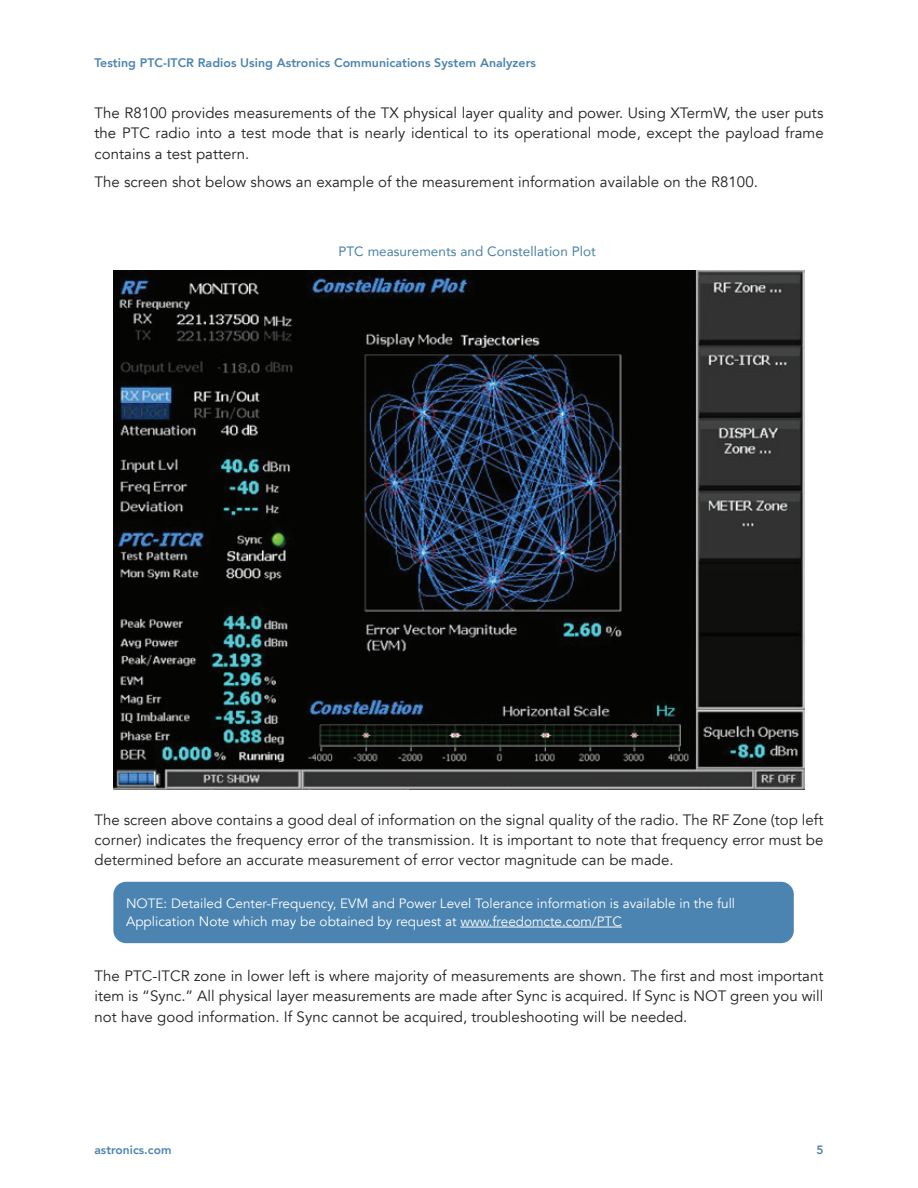
<style>
.page{position:relative;width:918px;height:1188px;background:#fff}
.page>*{position:absolute;margin:0;border:0;box-sizing:border-box;transform-origin:0 0}
.t1{font:15px/20.2px "Avenir";letter-spacing:.005em;color:#231f20;text-align:justify}
.t2{font:13.5px/18px "Avenir";color:#fff}
.t3{font:13.5px "Avenir";letter-spacing:.005em;color:#4880a6}
.t4{font:800 12.3px "Avenir";letter-spacing:.005em;color:#4c84b1}
.t5{font:800 12px "Avenir";letter-spacing:.005em;color:#4c84b1}
</style>
<div class="page">
<img style="left:113px;top:270px;width:692px;height:519px">
<div style="left:113px;top:882px;width:681px;height:61px;background:#4c84b1;border-radius:13px"></div>
<hr style="left:460px;top:927px;width:162px;height:1px;background:#fff">
<p class="t4" style="left:94px;top:53px;width:443px">Testing PTC-ITCR Radios Using Astronics Communications System Analyzers</p>
<p class="t1" style="left:94px;top:103px;width:731px">The R8100 provides measurements of the TX physical layer quality and power. Using XTermW, the user puts the PTC radio into a test mode that is nearly identical to its operational mode, except the payload frame contains a test pattern.</p>
<p class="t1" style="left:94px;top:172px;width:665px">The screen shot below shows an example of the measurement information available on the R8100.</p>
<p class="t3" style="left:338px;top:240px;width:259px">PTC measurements and Constellation Plot</p>
<p class="t1" style="left:94px;top:810px;width:730px">The screen above contains a good deal of information on the signal quality of the radio. The RF Zone (top left corner) indicates the frequency error of the transmission. It is important to note that frequency error must be determined before an accurate measurement of error vector magnitude can be made.</p>
<p class="t2" style="left:126px;top:895px;width:611px">NOTE: Detailed Center-Frequency, EVM and Power Level Tolerance information is available in the full<br>Application Note which may be obtained by request at www.freedomcte.com/PTC</p>
<p class="t1" style="left:94px;top:966px;width:731px">The PTC-ITCR zone in lower left is where majority of measurements are shown. The first and most important item is “Sync.” All physical layer measurements are made after Sync is acquired. If Sync is NOT green you will not have good information. If Sync cannot be acquired, troubleshooting will be needed.</p>
<p class="t5" style="left:94px;top:1141px;width:79px">astronics.com</p>
<p class="t5" style="left:816px;top:1141px;width:9px">5</p>
</div>
